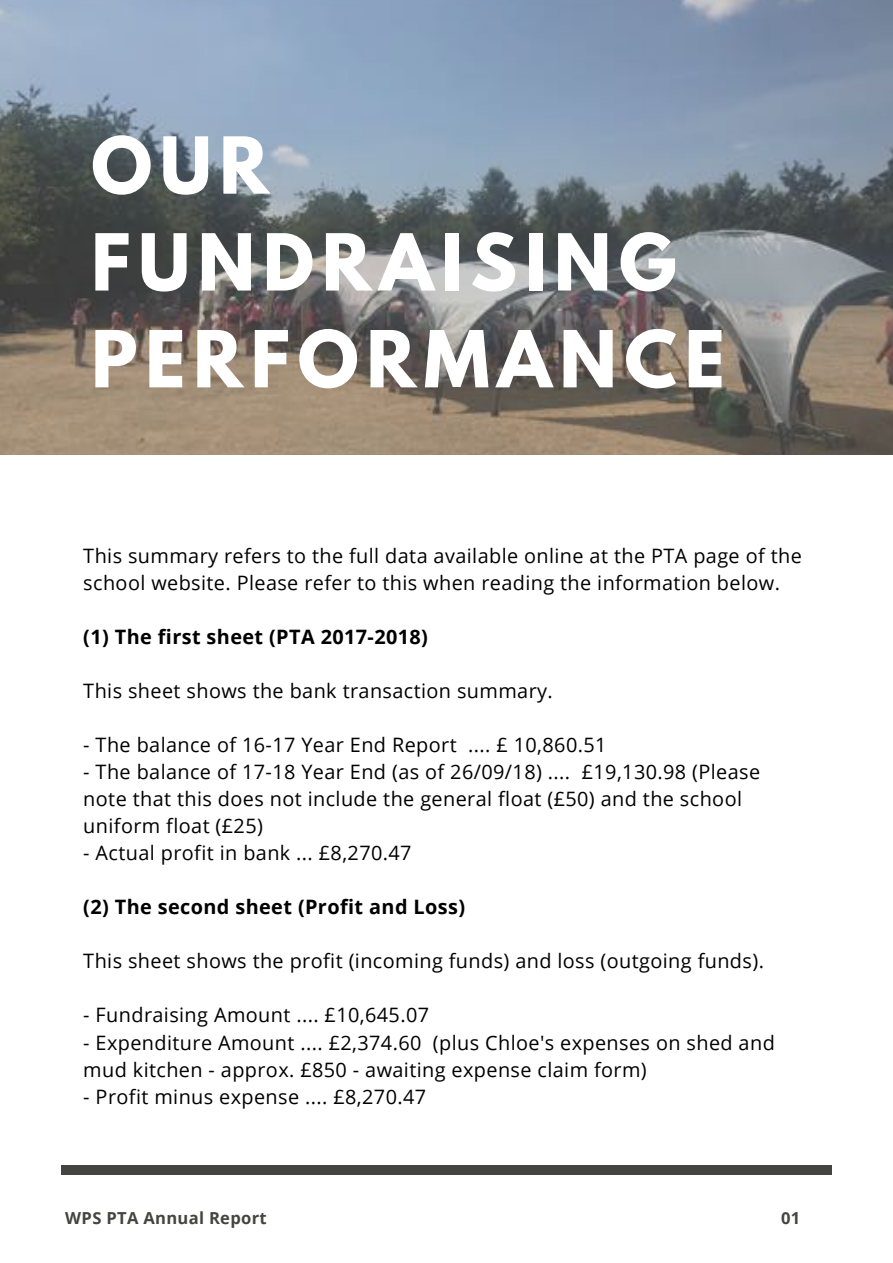
<style>
.page{position:relative;width:893px;height:1263px;background:#fff}
.page>*{position:absolute;margin:0;border:0;box-sizing:border-box;transform-origin:0 0}
.t1{font:700 69.6px/96.9px "League Spartan";letter-spacing:.11em;color:#fff}
.t2{font:19.8px/27px "Open Sans";letter-spacing:.02em;color:#000}
.t3{font:700 19.8px "Open Sans";letter-spacing:.02em;color:#000}
.t4{font:700 16.5px "Open Sans";letter-spacing:.02em;color:#444440}
</style>
<div class="page">
<img style="left:0;top:0;width:893px;height:455px">
<div style="left:61px;top:1165px;width:771px;height:9px;background:#444440"></div>
<h1 class="t1" style="left:91px;top:126px;width:635px">OUR<br>FUNDRAISING<br>PERFORMANCE</h1>
<p class="t2" style="left:83px;top:542px;width:720px">This summary refers to the full data available online at the PTA page of the school website. Please refer to this when reading the information below.</p>
<p class="t3" style="left:83px;top:623px;width:346px">(1) The first sheet (PTA 2017-2018)</p>
<p class="t2" style="left:83px;top:677px;width:471px">This sheet shows the bank transaction summary.</p>
<p class="t2" style="left:83px;top:731px;width:525px">- The balance of 16-17 Year End Report .... £ 10,860.51</p>
<p class="t2" style="left:83px;top:758px;width:678px">- The balance of 17-18 Year End (as of 26/09/18) .... £19,130.98 (Please note that this does not include the general float (£50) and the school uniform float (£25)</p>
<p class="t2" style="left:83px;top:839px;width:330px">- Actual profit in bank ... £8,270.47</p>
<p class="t3" style="left:83px;top:893px;width:383px">(2) The second sheet (Profit and Loss)</p>
<p class="t2" style="left:83px;top:947px;width:682px">This sheet shows the profit (incoming funds) and loss (outgoing funds).</p>
<p class="t2" style="left:83px;top:1001px;width:347px">- Fundraising Amount .... £10,645.07</p>
<p class="t2" style="left:83px;top:1028px;width:693px">- Expenditure Amount .... £2,374.60 (plus Chloe's expenses on shed and mud kitchen - approx. £850 - awaiting expense claim form)</p>
<p class="t2" style="left:83px;top:1082px;width:344px">- Profit minus expense .... £8,270.47</p>
<p class="t4" style="left:65px;top:1206px;width:203px">WPS PTA Annual Report</p>
<p class="t4" style="left:781px;top:1206px;width:21px">01</p>
</div>
